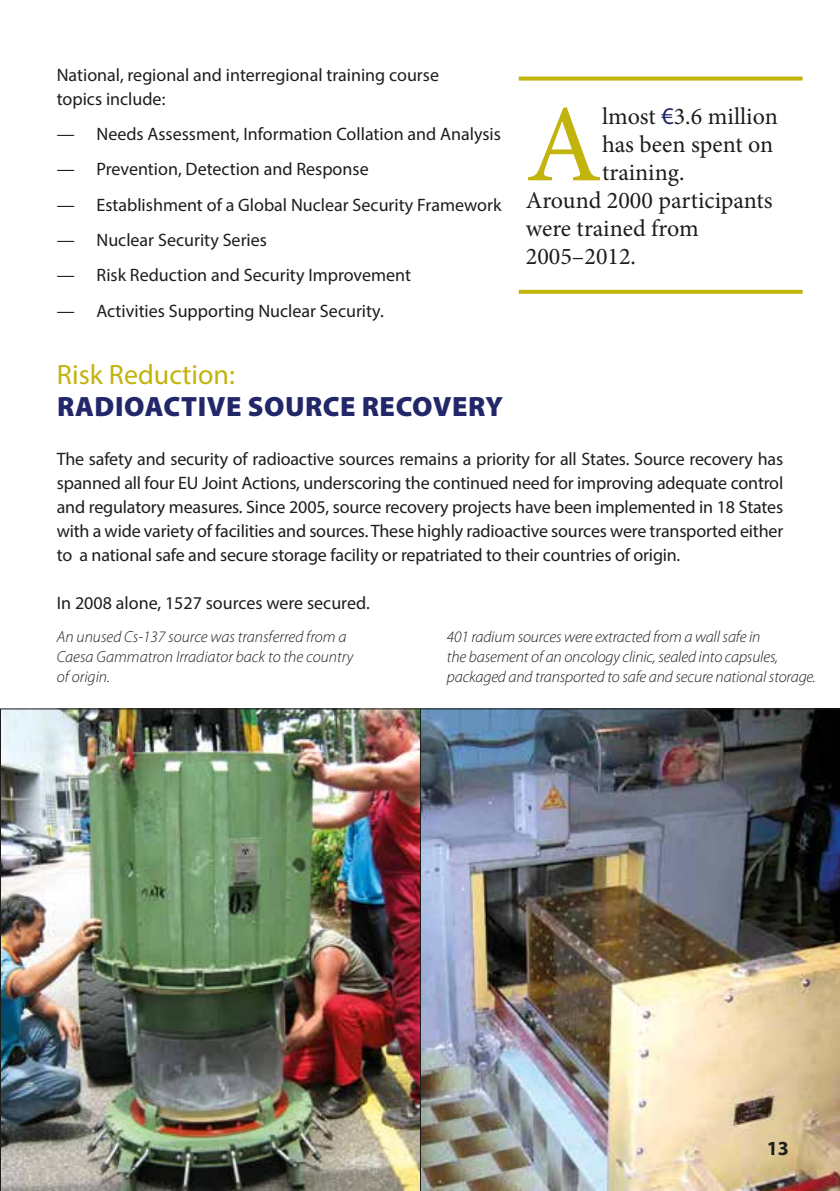
<style>
.page{position:relative;width:840px;height:1191px;background:#fff}
.page>*{position:absolute;margin:0;border:0;box-sizing:border-box;transform-origin:0 0}
.t1{font:110.2px "Minion Pro";color:#c2b30d}
.t2{font:900 28px "Myriad Pro";letter-spacing:.02em;color:#212769}
.t3{font:28px "Myriad Pro";color:#c2b30d}
.t4{font:24px "Minion Pro";color:#1d1d1b}
.t5{font:700 20px "Myriad Pro";color:#1d1d1b}
.t6{font:18px/24px "Myriad Pro";color:#1d1d1b}
.t7{font:italic 300 16px/20px "Myriad Pro";letter-spacing:-.01em;color:#1d1d1b}
.s1{font-family:"Myriad Pro";color:#212769}
</style>
<div class="page">
<img style="left:0;top:708px;width:420px;height:483px">
<img style="left:420px;top:708px;width:419px;height:483px">
<svg style="left:518px;top:77px;width:284px;height:4px"></svg>
<svg style="left:518px;top:290px;width:284px;height:4px"></svg>
<p class="t6" style="left:57px;top:62px;width:383px">National, regional and interregional training course topics include:</p>
<p class="t6" style="left:57px;top:122px;width:445px">— Needs Assessment, Information Collation and Analysis</p>
<p class="t6" style="left:57px;top:157px;width:313px">— Prevention, Detection and Response</p>
<p class="t6" style="left:57px;top:192px;width:446px">— Establishment of a Global Nuclear Security Framework</p>
<p class="t6" style="left:57px;top:228px;width:212px">— Nuclear Security Series</p>
<p class="t6" style="left:57px;top:263px;width:355px">— Risk Reduction and Security Improvement</p>
<p class="t6" style="left:57px;top:298px;width:328px">— Activities Supporting Nuclear Security.</p>
<h1 class="t1" style="left:525px;top:71px;width:78px">A</h1>
<h3 class="t4" style="left:601px;top:101px;width:177px">lmost <span class="s1">€</span>3.6 million</h3>
<h3 class="t4" style="left:601px;top:129px;width:173px">has been spent on</h3>
<h3 class="t4" style="left:601px;top:157px;width:84px">training.</h3>
<h3 class="t4" style="left:525px;top:185px;width:248px">Around 2000 participants</h3>
<h3 class="t4" style="left:525px;top:213px;width:174px">were trained from</h3>
<h3 class="t4" style="left:525px;top:241px;width:112px">2005–2012.</h3>
<h2 class="t3" style="left:57px;top:357px;width:179px">Risk Reduction:</h2>
<h2 class="t2" style="left:57px;top:388px;width:447px">RADIOACTIVE SOU RCE RECOVERY</h2>
<p class="t6" style="left:57px;top:446px;width:727px;text-align:justify">The safety and security of radioactive sources remains a priority for all States. Source recovery has spanned all four EU Joint Actions, underscoring the continued need for improving adequate control and regulatory measures. Since 2005, source recovery projects have been implemented in 18 States with a wide variety of facilities and sources. These highly radioactive sources were transported either to a national safe and secure storage facility or repatriated to their countries of origin.</p>
<p class="t6" style="left:57px;top:590px;width:314px">In 2008 alone, 1527 sources were secured.</p>
<p class="t7" style="left:57px;top:626px;width:298px">An unused Cs-137 source was transferred from a<br>Caesa Gammatron Irradiator back to the country of origin.</p>
<p class="t7" style="left:446px;top:626px;width:370px">401 radium sources were extracted from a wall safe in<br>the basement of an oncology clinic, sealed into capsules, packaged and transported to safe and secure national storage.</p>
<p class="t5" style="left:766px;top:1135px;width:24px">13</p>
</div>
